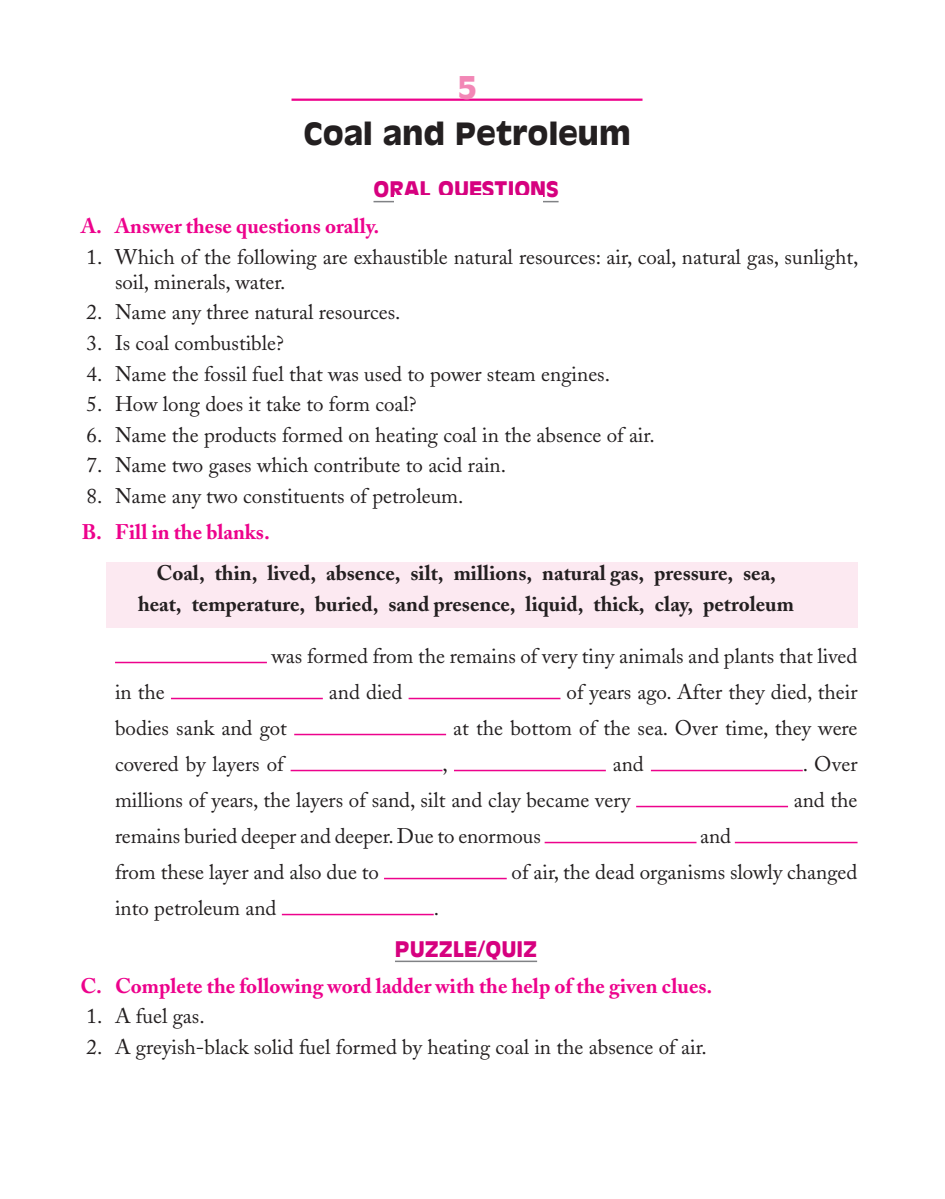
<style>
.page{position:relative;width:945px;height:1199px;background:#fff}
.page>*{position:absolute;margin:0;border:0;box-sizing:border-box;transform-origin:0 0}
.chapter_heading{font:700 30px "Antique Olive";color:#231f20}
.chapter_no{font:700 30px "Antique Olive";color:#f287b6}
.body_text{font:21px/25.2px "Adobe Caslon";color:#231f20}
.body_text-2{font:700 21px "Adobe Caslon";color:#231f20}
.heading_1{font:700 21px "Adobe Caslon";color:#ed028c}
.heading{font:700 21px "Antique Olive";color:#d6017f}
</style>
<div class="page">
<div style="left:106px;top:562px;width:752px;height:66px;background:#fce9f1"></div>
<hr style="left:374px;top:201px;width:185px;height:1px;background:#808285">
<hr style="left:395px;top:960px;width:142px;height:2px;background:#808285">
<hr style="left:115px;top:662px;width:152px;height:1px;background:#ed028c">
<hr style="left:171px;top:698px;width:152px;height:1px;background:#ed028c">
<hr style="left:409px;top:698px;width:151px;height:1px;background:#ed028c">
<hr style="left:294px;top:734px;width:152px;height:1px;background:#ed028c">
<hr style="left:291px;top:770px;width:152px;height:1px;background:#ed028c">
<hr style="left:454px;top:770px;width:152px;height:1px;background:#ed028c">
<hr style="left:651px;top:770px;width:152px;height:1px;background:#ed028c">
<hr style="left:636px;top:806px;width:152px;height:1px;background:#ed028c">
<hr style="left:545px;top:842px;width:152px;height:1px;background:#ed028c">
<hr style="left:735px;top:842px;width:123px;height:1px;background:#ed028c">
<hr style="left:384px;top:878px;width:123px;height:1px;background:#ed028c">
<hr style="left:282px;top:914px;width:152px;height:1px;background:#ed028c">
<div style="left:394px;top:195px;width:148px;height:11px;background:#fff"></div>
<hr style="left:292px;top:99px;width:351px;height:2px;background:#ed028c">
<p class="chapter_no" style="left:457px;top:67px;width:21px">5</p>
<p class="chapter_heading" style="left:304px;top:114px;width:328px">Coal and Petroleum</p>
<p class="heading" style="left:374px;top:175px;width:187px">ORAL QUESTIONS</p>
<p class="heading_1" style="left:81px;top:213px;width:300px">A. Answer these questions orally.</p>
<p class="body_text" style="left:115px;top:244px;width:745px;text-indent:-28px">1. Which of the following are exhaustible natural resources: air, coal, natural gas, sunlight, soil, minerals, water.</p>
<p class="body_text" style="left:87px;top:300px;width:316px">2. Name any three natural resources.</p>
<p class="body_text" style="left:87px;top:331px;width:199px">3. Is coal combustible?</p>
<p class="body_text" style="left:87px;top:361px;width:525px">4. Name the fossil fuel that was used to power steam engines.</p>
<p class="body_text" style="left:87px;top:392px;width:332px">5. How long does it take to form coal?</p>
<p class="body_text" style="left:87px;top:422px;width:570px">6. Name the products formed on heating coal in the absence of air.</p>
<p class="body_text" style="left:87px;top:453px;width:421px">7. Name two gases which contribute to acid rain.</p>
<p class="body_text" style="left:87px;top:484px;width:379px">8. Name any two constituents of petroleum.</p>
<p class="heading_1" style="left:82px;top:519px;width:190px">B. Fill in the blanks.</p>
<p class="body_text-2" style="left:157px;top:560px;width:621px">Coal, thin, lived, absence, silt, millions, natural gas, pressure, sea,</p>
<p class="body_text-2" style="left:138px;top:591px;width:658px">heat, temperature, buried, sand presence, liquid, thick, clay, petroleum</p>
<p class="body_text" style="left:272px;top:644px;width:587px">was formed from the remains of very tiny animals and plants that lived</p>
<p class="body_text" style="left:115px;top:680px;width:51px">in the</p>
<p class="body_text" style="left:329px;top:680px;width:75px">and died</p>
<p class="body_text" style="left:567px;top:680px;width:292px">of years ago. After they died, their</p>
<p class="body_text" style="left:115px;top:716px;width:173px">bodies sank and got</p>
<p class="body_text" style="left:453px;top:716px;width:406px">at the bottom of the sea. Over time, they were</p>
<p class="body_text" style="left:115px;top:752px;width:170px">covered by layers of</p>
<p class="body_text" style="left:613px;top:752px;width:33px">and</p>
<p class="body_text" style="left:803px;top:752px;width:56px">. Over</p>
<p class="body_text" style="left:115px;top:788px;width:517px">millions of years, the layers of sand, silt and clay became very</p>
<p class="body_text" style="left:794px;top:788px;width:65px">and the</p>
<p class="body_text" style="left:115px;top:824px;width:427px">remains buried deeper and deeper. Due to enormous</p>
<p class="body_text" style="left:700px;top:824px;width:32px">and</p>
<p class="body_text" style="left:115px;top:860px;width:266px">from these layer and also due to</p>
<p class="body_text" style="left:512px;top:860px;width:347px">of air, the dead organisms slowly changed</p>
<p class="body_text" style="left:115px;top:896px;width:163px">into petroleum and</p>
<p class="body_text" style="left:443px;top:752px;width:7px">,</p>
<p class="body_text" style="left:434px;top:896px;width:7px">.</p>
<p class="heading" style="left:395px;top:935px;width:144px">PUZZLE/QUIZ</p>
<p class="heading_1" style="left:81px;top:973px;width:633px">C. Complete the following word ladder with the help of the given clues.</p>
<p class="body_text" style="left:87px;top:1004px;width:120px">1. A fuel gas.</p>
<p class="body_text" style="left:87px;top:1034px;width:622px">2. A greyish-black solid fuel formed by heating coal in the absence of air.</p>
</div>
